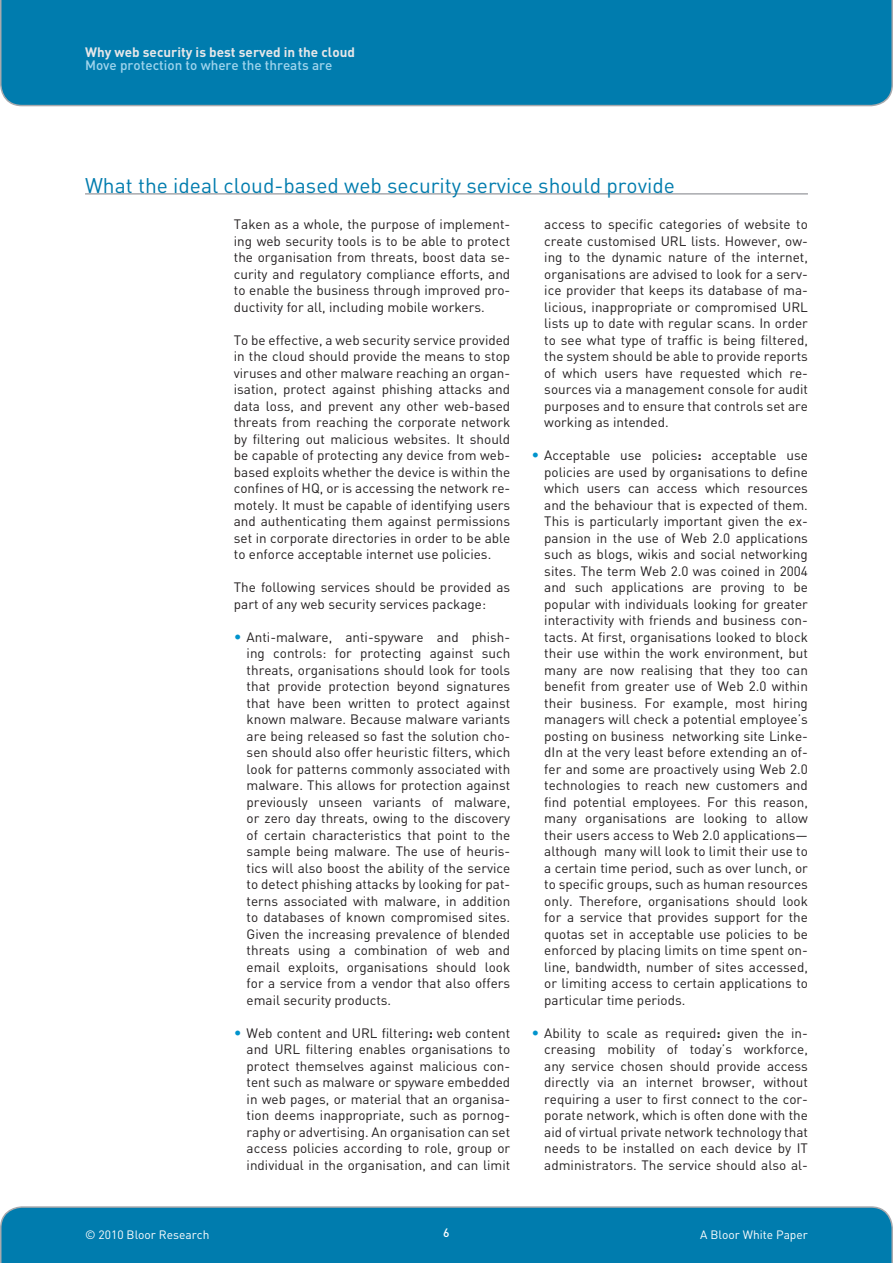
<style>
.page{position:relative;width:893px;height:1263px;background:#fff}
.page>*{position:absolute;margin:0;border:0;box-sizing:border-box;transform-origin:0 0}
.Header_-_Level_1{font:21px "DIN";color:#007cae}
.Bullet{font:13.5px/16.5px "DIN";color:#231f20;text-align:justify}
.Body_copy{font:13.5px/16.5px "DIN";color:#231f20;text-align:justify}
.t1{font:700 13.5px "DIN";color:#e6e7e9}
.t2{font:500 13.5px "DIN";color:#a0d5ed}
.t3{font:12px "DIN";color:#fff}
.t4{font:500 12px "DIN";color:#fff}
.s1{font-size:15px;color:#0093cc}
.s2{font-weight:700}
</style>
<div class="page">
<div style="left:0;top:1206px;width:892px;height:57px;background:#007cae"></div>
<div style="left:0;top:0;width:892px;height:106px;background:#007cae"></div>
<svg style="left:892px;top:1222px;width:1px;height:41px"></svg>
<svg style="left:892px;top:0;width:1px;height:91px"></svg>
<hr style="left:85px;top:193px;width:723px;height:2px;background:#a8a9ad">
<p class="t1" style="left:85px;top:45px;width:271px">Why web security is best served in the cloud</p>
<p class="t2" style="left:85px;top:57px;width:249px">Move protection to where the threats are</p>
<p class="Header_-_Level_1" style="left:85px;top:173px;width:591px">What the ideal cloud-based web security service should provide</p>
<p class="Body_copy" style="left:234px;top:216px;width:278px">Taken as a whole, the purpose of implement&shy;ing web security tools is to be able to protect the organisation from threats, boost data se&shy;curity and regulatory compliance efforts, and to enable the business through improved pro&shy;ductivity for all, including mobile workers.</p>
<p class="Body_copy" style="left:234px;top:332px;width:278px">To be effective, a web security service provided in the cloud should provide the means to stop viruses and other malware reaching an organ&shy;isation, protect against phishing attacks and data loss, and prevent any other web-based threats from reaching the corporate network by filtering out malicious websites. It should be capable of protecting any device from web&shy;based exploits whether the device is within the confines of HQ, or is accessing the network re&shy;motely. It must be capable of identifying users and authenticating them against permissions set in corporate directories in order to be able to enforce acceptable internet use policies.</p>
<p class="Body_copy" style="left:234px;top:579px;width:278px">The following services should be provided as part of any web security services package:</p>
<p class="Bullet" style="left:247px;top:629px;width:265px;text-indent:-13px"><span class="s1">•</span> Anti-malware, anti-spyware and phish&shy;ing controls: for protecting against such threats, organisations should look for tools that provide protection beyond signatures that have been written to protect against known malware. Because malware variants are being released so fast the solution cho&shy;sen should also offer heuristic filters, which look for patterns commonly associated with malware. This allows for protection against previously unseen variants of malware, or zero day threats, owing to the discovery of certain characteristics that point to the sample being malware. The use of heuris&shy;tics will also boost the ability of the service to detect phishing attacks by looking for pat&shy;terns associated with malware, in addition to databases of known compromised sites.<br>Given the increasing prevalence of blended threats using a combination of web and email exploits, organisations should look for a service from a vendor that also offers email security products.</p>
<p class="Bullet" style="left:247px;top:1025px;width:265px;text-indent:-13px"><span class="s1">•</span> Web content and URL filtering<span class="s2">:</span> web content and URL filtering enables organisations to protect themselves against malicious con&shy;tent such as malware or spyware embedded in web pages, or material that an organisa&shy;tion deems inappropriate, such as pornog&shy;raphy or advertising. An organisation can set access policies according to role, group or individual in the organisation, and can limit</p>
<p class="Bullet" style="left:544px;top:216px;width:265px">access to specific categories of website to create customised URL lists. However, ow&shy;ing to the dynamic nature of the internet, organisations are advised to look for a serv&shy;ice provider that keeps its database of ma&shy;licious, inappropriate or compromised URL lists up to date with regular scans. In order to see what type of traffic is being filtered, the system should be able to provide reports of which users have requested which re&shy;sources via a management console for audit purposes and to ensure that controls set are working as intended.</p>
<p class="Bullet" style="left:544px;top:447px;width:265px;text-indent:-13px"><span class="s1">•</span> Acceptable use policies<span class="s2">:</span> acceptable use policies are used by organisations to define which users can access which resources and the behaviour that is expected of them.<br>This is particularly important given the ex&shy;pansion in the use of Web 2.0 applications such as blogs, wikis and social networking sites. The term Web 2.0 was coined in 2004 and such applications are proving to be popular with individuals looking for greater interactivity with friends and business con&shy;tacts. At first, organisations looked to block their use within the work environment, but many are now realising that they too can benefit from greater use of Web 2.0 within their business. For example, most hiring managers will check a potential employee’s posting on business networking site Linke&shy;dIn at the very least before extending an of&shy;fer and some are proactively using Web 2.0 technologies to reach new customers and find potential employees. For this reason, many organisations are looking to allow their users access to Web 2.0 applications— although many will look to limit their use to a certain time period, such as over lunch, or to specific groups, such as human resources only. Therefore, organisations should look for a service that provides support for the quotas set in acceptable use policies to be enforced by placing limits on time spent on&shy;line, bandwidth, number of sites accessed, or limiting access to certain applications to particular time periods.</p>
<p class="Bullet" style="left:544px;top:1025px;width:265px;text-indent:-13px"><span class="s1">•</span> Ability to scale as required<span class="s2">:</span> given the in&shy;creasing mobility of today’s workforce, any service chosen should provide access directly via an internet browser, without requiring a user to first connect to the cor&shy;porate network, which is often done with the aid of virtual private network technology that needs to be installed on each device by IT administrators. The service should also al-</p>
<p class="t3" style="left:85px;top:1228px;width:126px">© 2010 Bloor Research</p>
<p class="t4" style="left:443px;top:1225px;width:8px">6</p>
<p class="t3" style="left:700px;top:1228px;width:109px">A Bloor White Paper</p>
</div>
